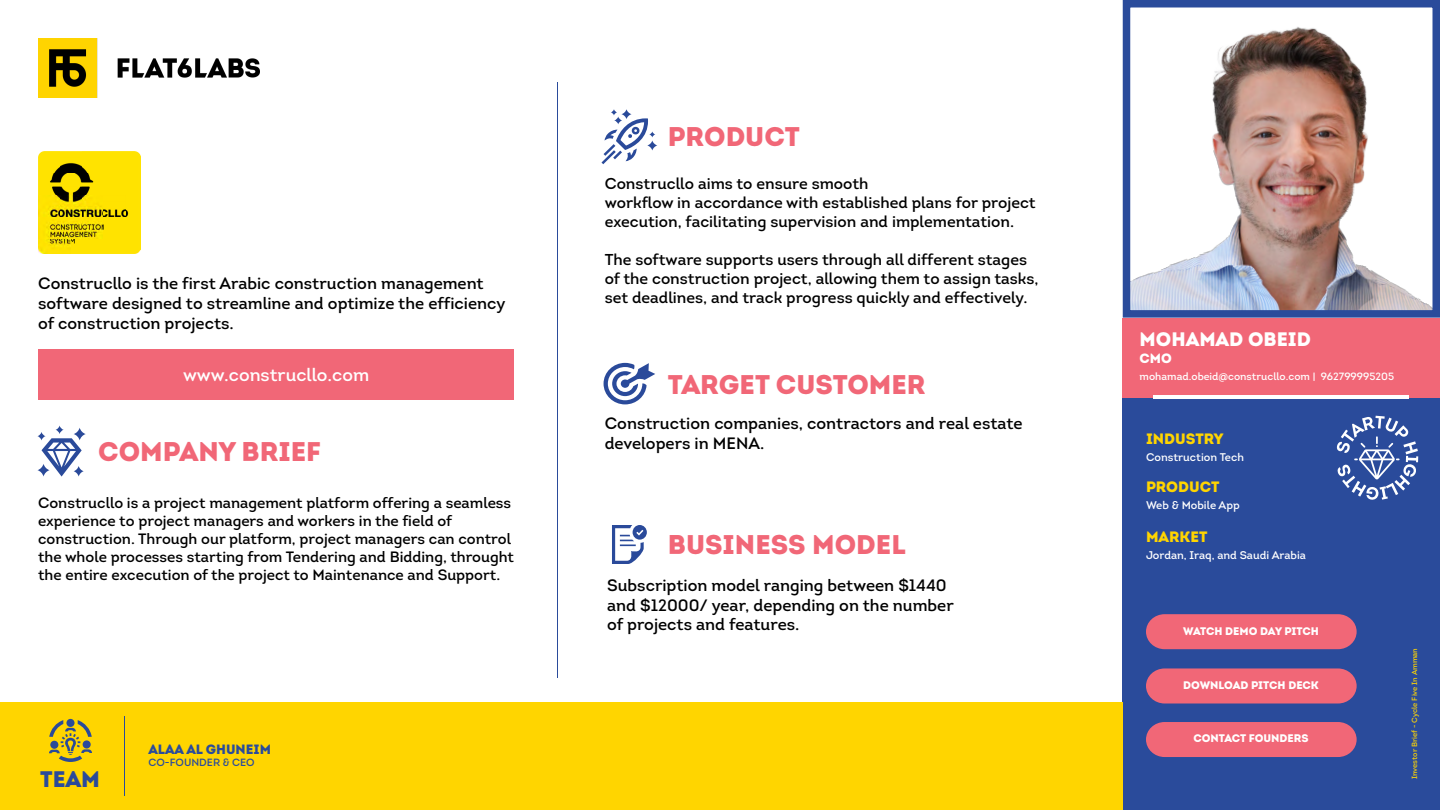
<style>
.page{position:relative;width:1440px;height:810px;background:#fff}
.page>*{position:absolute;margin:0;border:0;box-sizing:border-box;transform-origin:0 0}
.t1{font:900 27px "Intro";color:#f16777}
.t2{font:900 22.5px "Intro";color:#2a4a9a}
.t3{font:900 19.5px "Intro";color:#fff}
.t4{font:18px "Intro";color:#fff}
.t5{font:16.5px/19.8px "Intro";color:#000}
.t6{font:15.75px/18.9px "Intro";color:#000}
.t7{font:15px/18px "Intro";color:#000}
.t8{font:900 15px "Intro";color:#ffd500}
.t9{font:900 13.5px "Intro";color:#2a4b9b}
.t10{font:900 13.5px "Intro";color:#fff}
.t11{font:11.18px "Intro";color:#fff}
.t12{font:900 11.02px "Intro";color:#fff}
.t13{font:10.5px "Intro";color:#fff}
.t14{font:10.5px "Intro";color:#2a4b9b}
.t15{font:7.5px "Intro";color:#fcd404}
</style>
<div class="page">
<div style="left:1123px;top:398px;width:317px;height:412px;background:#2a4b9b"></div>
<svg style="left:602px;top:109px;width:55px;height:55px"></svg>
<svg style="left:604px;top:363px;width:51px;height:41px"></svg>
<svg style="left:612px;top:525px;width:35px;height:39px"></svg>
<hr style="left:557px;top:82px;width:1px;height:596px;background:#2a4b9b">
<div style="left:38px;top:349px;width:476px;height:51px;background:#f16777"></div>
<svg style="left:38px;top:426px;width:48px;height:51px"></svg>
<div style="left:1123px;top:318px;width:317px;height:80px;background:#f16777"></div>
<hr style="left:1154px;top:396px;width:255px;height:3px;background:#fff">
<div style="left:0;top:702px;width:1123px;height:108px;background:#ffd500"></div>
<svg style="left:49px;top:719px;width:43px;height:43px"></svg>
<hr style="left:124px;top:716px;width:1px;height:80px;background:#2a4b9b">
<img style="left:1132px;top:27px;width:299px;height:282px">
<div style="left:1123px;top:0;width:317px;height:318px;border:8px solid #2a4b9b"></div>
<img style="left:38px;top:38px;width:222px;height:59px">
<img style="left:38px;top:152px;width:102px;height:102px">
<svg style="left:1336px;top:416px;width:82px;height:84px"></svg>
<svg style="left:1146px;top:614px;width:211px;height:35px;background:#e86578"></svg>
<svg style="left:1146px;top:668px;width:211px;height:36px;background:#e36579"></svg>
<div style="left:1146px;top:722px;width:211px;height:35px;background:#f16777"></div>
<p class="t5" style="left:38px;top:274px;width:469px">Construcllo is the first Arabic construction management software designed to streamline and optimize the efficiency of construction projects.</p>
<p class="t4" style="left:183px;top:363px;width:188px">www.construcllo.com</p>
<h1 class="t1" style="left:98px;top:434px;width:224px">COMPANY BRIEF</h1>
<p class="t7" style="left:38px;top:494px;width:478px">Construcllo is a project management platform offering a seamless experience to project managers and workers in the field of construction. Through our platform, project managers can control the whole processes starting from Tendering and Bidding, throught the entire excecution of the project to Maintenance and Support.</p>
<h2 class="t2" style="left:40px;top:764px;width:61px">TEAM</h2>
<p class="t9" style="left:148px;top:740px;width:124px">ALAA AL GHUNEIM</p>
<p class="t14" style="left:148px;top:756px;width:108px">CO-FOUNDER &amp; CEO</p>
<h1 class="t1" style="left:668px;top:119px;width:134px">PRODUCT</h1>
<p class="t6" style="left:605px;top:174px;width:433px">Construcllo aims to ensure smooth<br>workflow in accordance with established plans for project execution, facilitating supervision and implementation.</p>
<p class="t6" style="left:605px;top:250px;width:435px">The software supports users through all different stages of the construction project, allowing them to assign tasks, set deadlines, and track progress quickly and effectively.</p>
<h1 class="t1" style="left:668px;top:366px;width:259px">TARGET CUSTOMER</h1>
<p class="t5" style="left:605px;top:413px;width:419px">Construction companies, contractors and real estate developers in MENA.</p>
<h1 class="t1" style="left:668px;top:527px;width:239px">BUSINESS MODEL</h1>
<p class="t5" style="left:607px;top:575px;width:348px">Subscription model ranging between $1440 and $12000/ year, depending on the number of projects and features.</p>
<p class="t3" style="left:1140px;top:327px;width:173px">MOHAMAD OBEID</p>
<p class="t10" style="left:1140px;top:349px;width:34px">CMO</p>
<p class="t13" style="left:1140px;top:369px;width:256px">mohamad.obeid@construcllo.com | 962799995205</p>
<p class="t8" style="left:1146px;top:429px;width:79px">INDUSTRY</p>
<p class="t11" style="left:1146px;top:450px;width:99px">Construction Tech</p>
<p class="t8" style="left:1146px;top:477px;width:75px">PRODUCT</p>
<p class="t11" style="left:1146px;top:498px;width:95px">Web &amp; Mobile App</p>
<p class="t8" style="left:1146px;top:527px;width:63px">MARKET</p>
<p class="t11" style="left:1146px;top:548px;width:162px">Jordan, Iraq, and Saudi Arabia</p>
<p class="t12" style="left:1183px;top:623px;width:137px">WATCH DEMO DAY PITCH</p>
<p class="t12" style="left:1183px;top:678px;width:137px">DOWNLOAD PITCH DECK</p>
<p class="t12" style="left:1193px;top:731px;width:117px">CONTACT FOUNDERS</p>
<p class="t15" style="left:1410px;top:779px;width:133px;rotate:-90deg">Investor Brief - Cycle Five In Amman</p>
</div>
